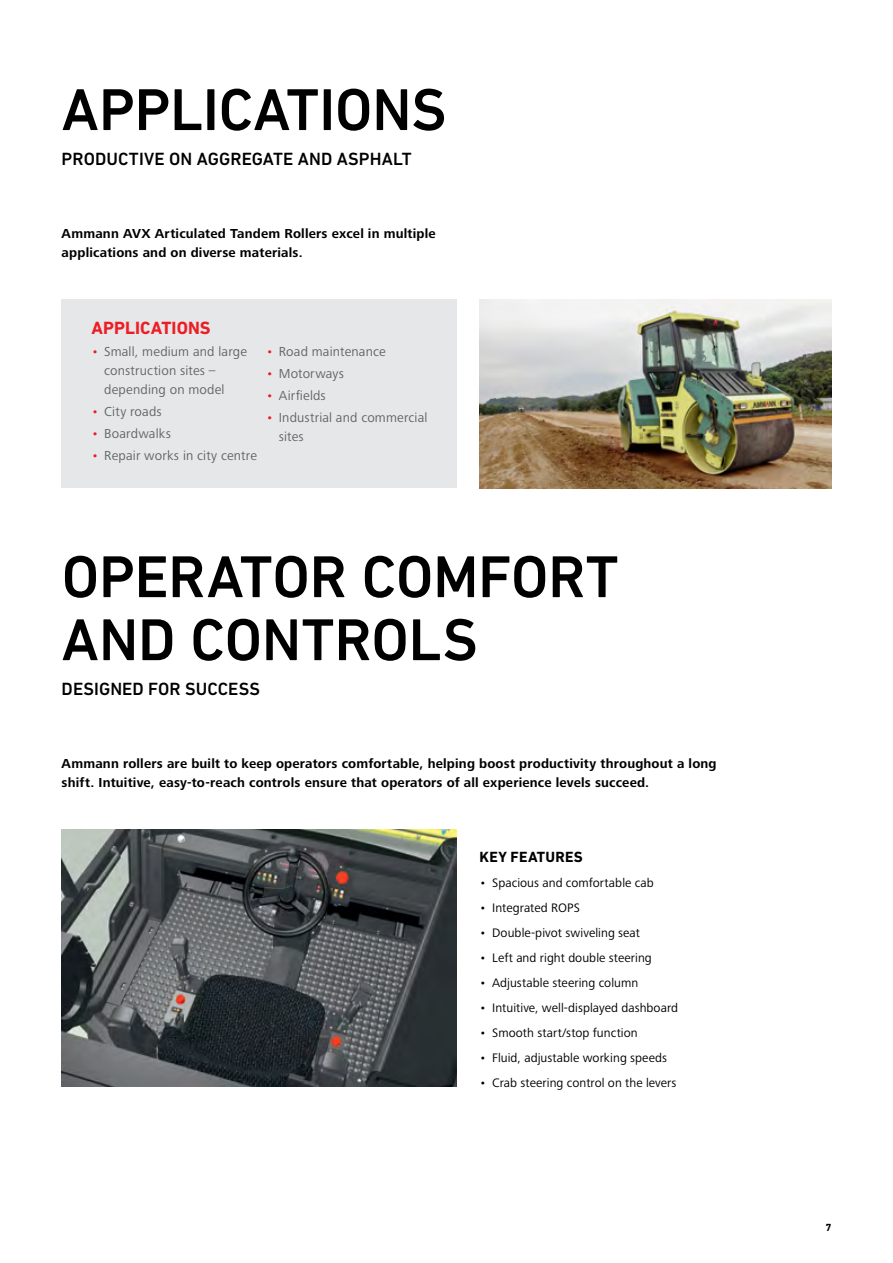
<style>
.page{position:relative;width:893px;height:1263px;background:#fff}
.page>*{position:absolute;margin:0;border:0;box-sizing:border-box;transform-origin:0 0}
.t1{font:500 60px/63px "DIN Next LT Pro";letter-spacing:-.005em;color:#000}
.t2{font:500 18px "DIN Next LT Pro";letter-spacing:.005em;color:#000}
.t3{font:700 18px "DIN Next LT Pro";letter-spacing:.005em;color:#ed1d24}
.t4{font:700 15px "DIN Next LT Pro";letter-spacing:.02em;color:#000}
.t5{font:700 13.5px/18.8px "Frutiger Next LTW1 G";letter-spacing:.015em;color:#000}
.t6{font:13.5px/18.8px "Frutiger Next LTW1 G";letter-spacing:.015em;color:#636466}
.t7{font:12.75px "Frutiger Next LTW1 G";letter-spacing:.005em;color:#000}
.t8{font:700 10.5px "DIN Next LT Pro";color:#000}
.s1{color:#ed1d24}
</style>
<div class="page">
<div style="left:62px;top:300px;width:395px;height:188px;background:#e6e7e8"></div>
<img style="left:480px;top:300px;width:351px;height:188px">
<img style="left:62px;top:830px;width:395px;height:256px">
<h1 class="t1" style="left:62px;top:78px;width:386px">APPLICATIONS</h1>
<h2 class="t2" style="left:62px;top:148px;width:352px">PRODUCTIVE ON AGGREGATE AND ASPHALT</h2>
<p class="t5" style="left:62px;top:225px;width:375px">Ammann AVX Articulated Tandem Rollers excel in multiple applications and on diverse materials.</p>
<h2 class="t3" style="left:91px;top:318px;width:121px">APPLICATIONS</h2>
<p class="t6" style="left:104px;top:343px;width:144px;text-indent:-13px"><span class="s1">•</span> Small, medium and large construction sites – depending on model</p>
<p class="t6" style="left:91px;top:402px;width:72px"><span class="s1">•</span> City roads</p>
<p class="t6" style="left:91px;top:424px;width:81px"><span class="s1">•</span> Boardwalks</p>
<p class="t6" style="left:91px;top:446px;width:167px"><span class="s1">•</span> Repair works in city centre</p>
<p class="t6" style="left:266px;top:343px;width:121px"><span class="s1">•</span> Road maintenance</p>
<p class="t6" style="left:266px;top:365px;width:79px"><span class="s1">•</span> Motorways</p>
<p class="t6" style="left:266px;top:387px;width:61px"><span class="s1">•</span> Airfields</p>
<p class="t6" style="left:279px;top:409px;width:150px;text-indent:-13px"><span class="s1">•</span> Industrial and commercial sites</p>
<h1 class="t1" style="left:62px;top:545px;width:558px">OPERATOR COMFORT<br>AND CONTROLS</h1>
<h2 class="t2" style="left:62px;top:678px;width:200px">DESIGNED FOR SUCCESS</h2>
<p class="t5" style="left:62px;top:755px;width:656px">Ammann rollers are built to keep operators comfortable, helping boost productivity throughout a long shift. Intuitive, easy-to-reach controls ensure that operators of all experience levels succeed.</p>
<p class="t4" style="left:479px;top:848px;width:105px">KEY FEATURES</p>
<p class="t7" style="left:479px;top:875px;width:176px">• Spacious and comfortable cab</p>
<p class="t7" style="left:479px;top:900px;width:102px">• Integrated ROPS</p>
<p class="t7" style="left:479px;top:925px;width:162px">• Double-pivot swiveling seat</p>
<p class="t7" style="left:479px;top:950px;width:174px">• Left and right double steering</p>
<p class="t7" style="left:479px;top:975px;width:160px">• Adjustable steering column</p>
<p class="t7" style="left:479px;top:1000px;width:200px">• Intuitive, well-displayed dashboard</p>
<p class="t7" style="left:479px;top:1025px;width:160px">• Smooth start/stop function</p>
<p class="t7" style="left:479px;top:1050px;width:189px">• Fluid, adjustable working speeds</p>
<p class="t7" style="left:479px;top:1075px;width:199px">• Crab steering control on the levers</p>
<p class="t8" style="left:826px;top:1221px;width:7px">7</p>
</div>
